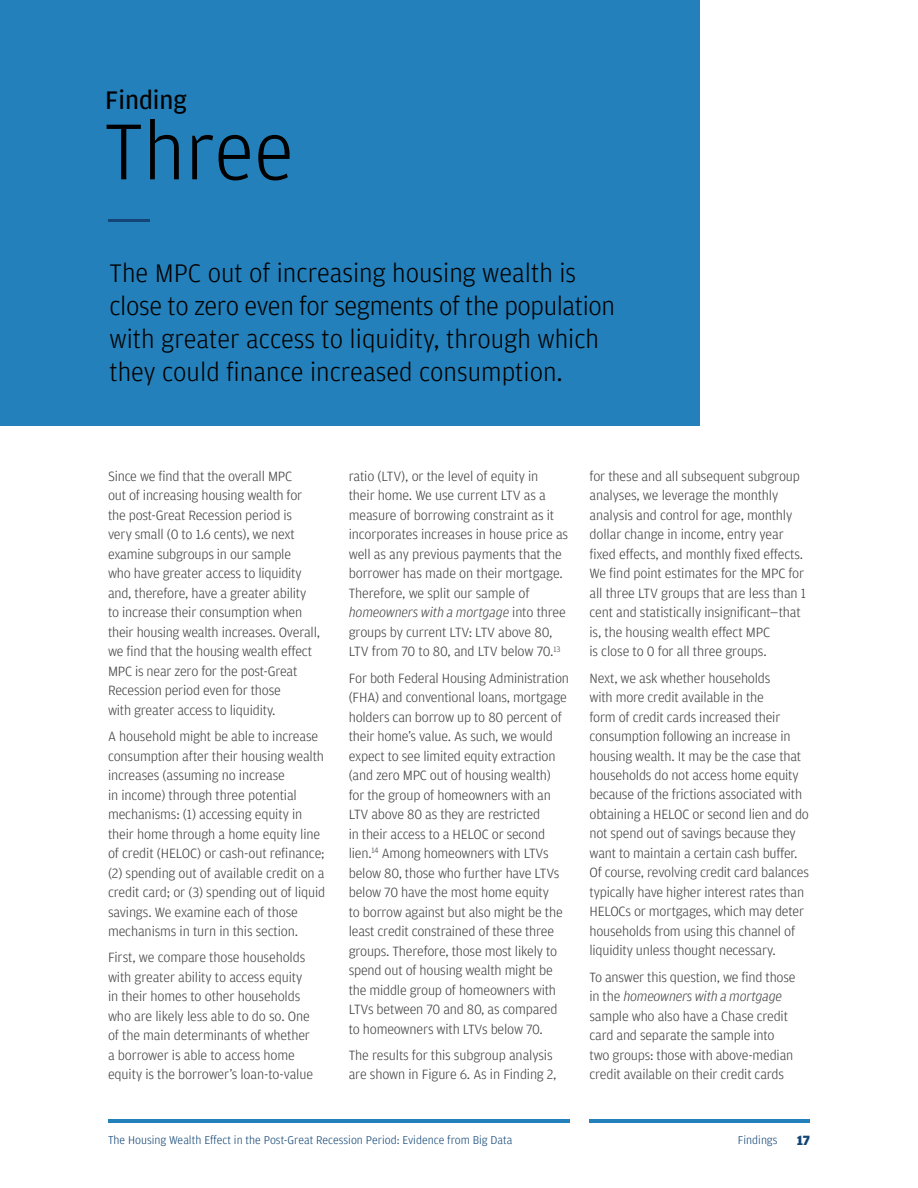
<style>
.page{position:relative;width:918px;height:1188px;background:#fff}
.page>*{position:absolute;margin:0;border:0;box-sizing:border-box;transform-origin:0 0}
.t1{font:300 84px "Amplitude";color:#000}
.t2{font:300 27px/33px "Amplitude";color:#000}
.t3{font:27px "Amplitude";color:#000}
.P_-_Paragraph_Text{font:300 14.25px/19.5px "Amplitude";letter-spacing:-.015em;color:#414042}
.t4{font:900 14.25px "Amplitude";color:#134676}
.t5{font:300 12px "Amplitude";color:#134676}
.s1{font-style:italic}
</style>
<div class="page">
<hr style="left:108px;top:1119px;width:461px;height:3px;background:#2380ba">
<hr style="left:590px;top:1119px;width:220px;height:3px;background:#2380ba">
<div style="left:0;top:0;width:700px;height:426px;background:#2380ba"></div>
<hr style="left:108px;top:219px;width:41px;height:2px;background:#134676">
<h2 class="t3" style="left:105px;top:85px;width:83px">Finding</h2>
<h2 class="t1" style="left:104px;top:105px;width:191px">Three</h2>
<p class="t2" style="left:110px;top:257px;width:507px">The MPC out of increasing housing wealth is close to zero even for segments of the population with greater access to liquidity, through which they could finance increased consumption.</p>
<p class="P_-_Paragraph_Text" style="left:108px;top:467px;width:214px">Since we find that the overall MPC<br>out of increasing housing wealth for the post-Great Recession period is<br>very small (0 to 1.6 cents), we next examine subgroups in our sample<br>who have greater access to liquidity and, therefore, have a greater ability to increase their consumption when their housing wealth increases. Overall, we find that the housing wealth effect MPC is near zero for the post-Great Recession period even for those<br>with greater access to liquidity.</p>
<p class="P_-_Paragraph_Text" style="left:108px;top:727px;width:219px">A household might be able to increase consumption after their housing wealth increases (assuming no increase<br>in income) through three potential mechanisms: (1) accessing equity in their home through a home equity line of credit (HELOC) or cash-out refinance; (2) spending out of available credit on a credit card; or (3) spending out of liquid savings. We examine each of those mechanisms in turn in this section.</p>
<p class="P_-_Paragraph_Text" style="left:108px;top:948px;width:207px">First, we compare those households with greater ability to access equity in their homes to other households who are likely less able to do so. One of the main determinants of whether a borrower is able to access home equity is the borrower’s loan-to-value</p>
<p class="P_-_Paragraph_Text" style="left:349px;top:466px;width:221px">ratio (LTV), or the level of equity in<br>their home. We use current LTV as a measure of borrowing constraint as it incorporates increases in house price as well as any previous payments that the borrower has made on their mortgage.<br>Therefore, we split our sample of <span class="s1">homeowners with a mortgage</span> into three groups by current LTV: LTV above 80, LTV from 70 to 80, and LTV below 70.<sup>13</sup></p>
<p class="P_-_Paragraph_Text" style="left:349px;top:668px;width:222px">For both Federal Housing Administration (FHA) and conventional loans, mortgage holders can borrow up to 80 percent of their home’s value. As such, we would expect to see limited equity extraction (and zero MPC out of housing wealth) for the group of homeowners with an LTV above 80 as they are restricted<br>in their access to a HELOC or second lien.<sup>14</sup> Among homeowners with LTVs below 80, those who further have LTVs below 70 have the most home equity<br>to borrow against but also might be the least credit constrained of these three groups. Therefore, those most likely to spend out of housing wealth might be the middle group of homeowners with LTVs between 70 and 80, as compared to homeowners with LTVs below 70.</p>
<p class="P_-_Paragraph_Text" style="left:349px;top:1045px;width:209px">The results for this subgroup analysis are shown in Figure 6. As in Finding 2,</p>
<p class="P_-_Paragraph_Text" style="left:590px;top:466px;width:218px">for these and all subsequent subgroup analyses, we leverage the monthly analysis and control for age, monthly dollar change in income, entry year fixed effects, and monthly fixed effects.<br>We find point estimates for the MPC for all three LTV groups that are less than 1 cent and statistically insignificant—that is, the housing wealth effect MPC<br>is close to 0 for all three groups.</p>
<p class="P_-_Paragraph_Text" style="left:590px;top:668px;width:221px">Next, we ask whether households<br>with more credit available in the<br>form of credit cards increased their consumption following an increase in housing wealth. It may be the case that households do not access home equity because of the frictions associated with obtaining a HELOC or second lien and do not spend out of savings because they want to maintain a certain cash buffer.<br>Of course, revolving credit card balances typically have higher interest rates than HELOCs or mortgages, which may deter households from using this channel of liquidity unless thought necessary.</p>
<p class="P_-_Paragraph_Text" style="left:590px;top:967px;width:208px">To answer this question, we find those in the <span class="s1">homeowners with a mortgage </span>sample who also have a Chase credit card and separate the sample into two groups: those with above-median credit available on their credit cards</p>
<p class="t5" style="left:108px;top:1133px;width:406px">The Housing Wealth Effect in the Post-Great Recession Period: Evidence from Big Data</p>
<p class="t5" style="left:738px;top:1133px;width:41px">Findings</p>
<p class="t4" style="left:797px;top:1132px;width:15px">17</p>
</div>
